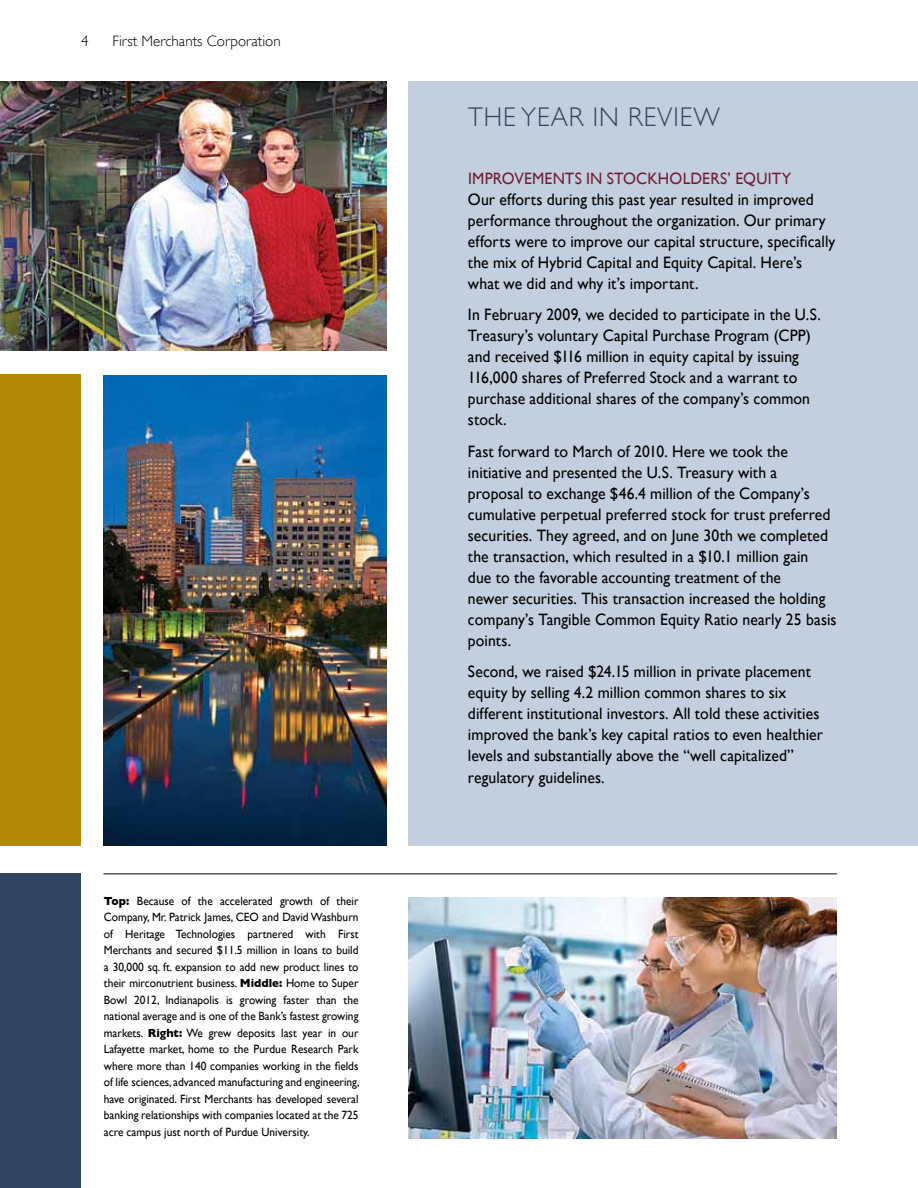
<style>
.page{position:relative;width:918px;height:1188px;background:#fff}
.page>*{position:absolute;margin:0;border:0;box-sizing:border-box;transform-origin:0 0}
.t1{font:300 27px "Gill Sans";letter-spacing:.04em;color:#32445f;scale:.95 1}
.t2{font:16.5px/21px "Gill Sans";letter-spacing:.005em;color:#000;scale:.95 1}
.t3{font:16.5px "Gill Sans";letter-spacing:.01em;color:#702036;scale:.95 1}
.t4{font:300 15px "Gill Sans";color:#000}
.t5{font:12px/16.5px "Gill Sans";color:#000;text-align:justify;scale:.95 1}
.s1{font-weight:700}
</style>
<div class="page">
<img style="left:0;top:81px;width:386px;height:269px">
<img style="left:104px;top:375px;width:282px;height:471px">
<div style="left:409px;top:81px;width:509px;height:765px;background:#c3cede"></div>
<div style="left:0;top:375px;width:81px;height:471px;background:#b38808"></div>
<hr style="left:104px;top:873px;width:733px;height:1px;background:#000">
<div style="left:0;top:873px;width:81px;height:315px;background:#32445f"></div>
<img style="left:409px;top:897px;width:427px;height:241px">
<p class="t4" style="left:81px;top:33px;width:9px">4</p>
<p class="t4" style="left:112px;top:33px;width:170px">First Merchants Corporation</p>
<p class="t5" style="left:104px;top:892px;width:271px"><span class="s1">Top:</span> Because of the accelerated growth of their Company, Mr. Patrick James, CEO and David Washburn of Heritage Technologies partnered with First Merchants and secured $11.5 million in loans to build a 30,000 sq. ft. expansion to add new product lines to their mirconutrient business. <span class="s1">Middle:</span> Home to Super Bowl 2012, Indianapolis is growing faster than the national average and is one of the Bank’s fastest growing markets. <span class="s1">Right:</span> We grew deposits last year in our Lafayette market, home to the Purdue Research Park where more than 140 companies working in the fields of life sciences, advanced manufacturing and engineering, have originated. First Merchants has developed several banking relationships with companies located at the 725 acre campus just north of Purdue University.</p>
<h1 class="t1" style="left:468px;top:102px;width:267px">The Year in Review</h1>
<p class="t3" style="left:468px;top:169px;width:325px">Improvements in Stockholders’ Equity</p>
<p class="t2" style="left:468px;top:189px;width:388px">Our efforts during this past year resulted in improved performance throughout the organization. Our primary efforts were to improve our capital structure, specifically the mix of Hybrid Capital and Equity Capital. Here’s what we did and why it’s important.</p>
<p class="t2" style="left:468px;top:304px;width:373px">In February 2009, we decided to participate in the U.S.<br>Treasury’s voluntary Capital Purchase Program (CPP) and received $116 million in equity capital by issuing 116,000 shares of Preferred Stock and a warrant to purchase additional shares of the company’s common stock.</p>
<p class="t2" style="left:468px;top:441px;width:390px">Fast forward to M arch of 2010. Here we took the initiative and presented the U.S. Treasury with a proposal to exchange $46.4 million of the Company’s cumulative perpetual preferred stock for trust preferred securities. They agreed, and on June 30th we completed the transaction, which resulted in a $10.1 million gain<br>due to the favorable accounting treatment of the<br>newer securities. This transaction increased the holding company’s Tangible Common Equity Ratio nearly 25 basis points.</p>
<p class="t2" style="left:468px;top:661px;width:375px">Second, we raised $24.15 million in private placement equity by selling 4.2 million common shares to six different institutional investors. All told these activities improved the bank’s key capital ratios to even healthier levels and substantially above the “well capitalized” regulatory guidelines.</p>
</div>
